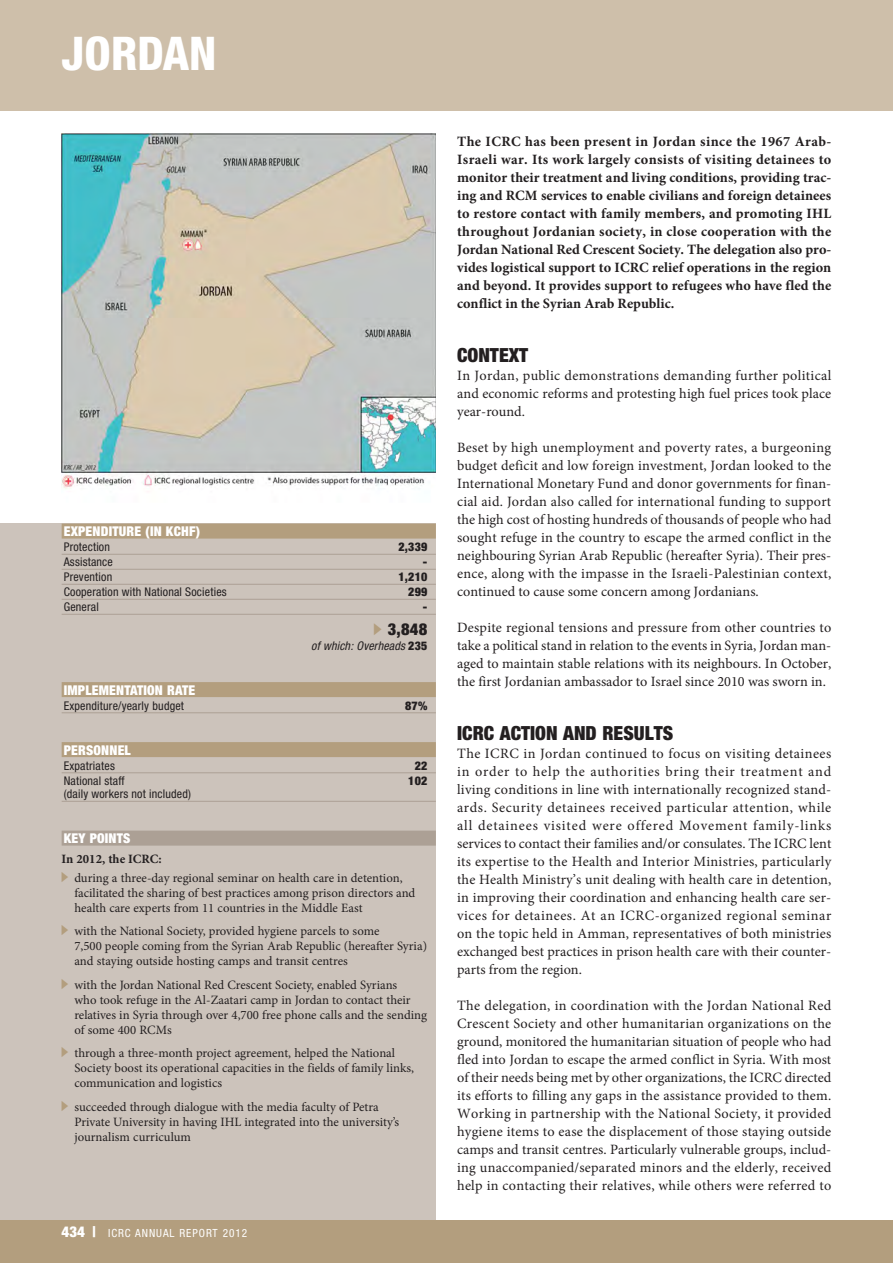
<style>
.page{position:relative;width:893px;height:1263px;background:#fff}
.page>*{position:absolute;margin:0;border:0;box-sizing:border-box;transform-origin:0 0}
.t1{font:800 condensed 46.5px "Helvetica Neue";color:#fff}
.t2{font:900 condensed 19.5px "Helvetica Neue";color:#231f20}
.t3{font:900 condensed 16.5px "Helvetica Neue";color:#231f20}
.t4{font:14.25px/18px "Minion Pro";color:#231f20;text-align:justify}
.t5{font:700 14.25px/18px "Minion Pro";color:#231f20;text-align:justify}
.t6{font:900 condensed 13.5px "Helvetica Neue";letter-spacing:.015em;color:#fff}
.t7{font:12.75px/15px "Minion Pro";color:#231f20}
.t8{font:700 12.75px "Minion Pro";color:#231f20}
.t9{font:condensed 12px "Helvetica Neue";letter-spacing:.015em;color:#231f20}
.t10{font:900 condensed 12px "Helvetica Neue";letter-spacing:.015em;color:#231f20}
.t11{font:italic condensed 12px "Helvetica Neue";letter-spacing:.015em;color:#231f20}
.t12{font:condensed 11.25px "Helvetica Neue";letter-spacing:.085em;color:#fff}
.s1{font-weight:900;font-style:normal}
.s2{font-weight:900;font-size:15px}
</style>
<div class="page">
<div style="left:0;top:0;width:893px;height:111px;background:#cebfaa"></div>
<div style="left:0;top:524px;width:436px;height:739px;background:#ccc3bb"></div>
<div style="left:62px;top:524px;width:374px;height:15px;background:#b39e7e"></div>
<hr style="left:62px;top:554px;width:374px;height:1px;background:#aca095">
<hr style="left:62px;top:569px;width:374px;height:1px;background:#aca095">
<hr style="left:62px;top:584px;width:374px;height:1px;background:#aca095">
<hr style="left:62px;top:599px;width:374px;height:1px;background:#aca095">
<hr style="left:62px;top:614px;width:374px;height:1px;background:#aca095">
<div style="left:62px;top:682px;width:374px;height:15px;background:#b39e7e"></div>
<hr style="left:62px;top:712px;width:374px;height:1px;background:#aca095">
<div style="left:62px;top:742px;width:374px;height:15px;background:#b39e7e"></div>
<hr style="left:62px;top:772px;width:374px;height:1px;background:#aca095">
<hr style="left:62px;top:801px;width:374px;height:1px;background:#aca095">
<div style="left:62px;top:831px;width:374px;height:15px;background:#aca095"></div>
<img style="left:62px;top:134px;width:374px;height:355px">
<div style="left:0;top:1220px;width:893px;height:43px;background:#b39e7e"></div>
<h1 class="t1" style="left:62px;top:36px;width:156px">JORDAN</h1>
<p class="t6" style="left:64px;top:527px;width:138px">EXPENDITURE (IN KCHF)</p>
<p class="t9" style="left:64px;top:543px;width:48px">Protection</p>
<p class="t10" style="left:399px;top:543px;width:30px">2,339</p>
<p class="t9" style="left:64px;top:558px;width:51px">Assistance</p>
<p class="t10" style="left:423px;top:558px;width:6px">-</p>
<p class="t9" style="left:64px;top:573px;width:50px">Prevention</p>
<p class="t10" style="left:399px;top:573px;width:30px">1,210</p>
<p class="t9" style="left:64px;top:588px;width:164px">Cooperation with National Societies</p>
<p class="t10" style="left:408px;top:588px;width:21px">299</p>
<p class="t9" style="left:64px;top:603px;width:37px">General</p>
<p class="t10" style="left:423px;top:603px;width:6px">-</p>
<p class="t3" style="left:388px;top:623px;width:41px">3,848</p>
<p class="t11" style="left:311px;top:641px;width:118px">of which: Overheads <span class="s1">235</span></p>
<p class="t6" style="left:64px;top:685px;width:133px">IMPLEMENTATION RATE</p>
<p class="t9" style="left:64px;top:701px;width:122px">Expenditure/yearly budget</p>
<p class="t10" style="left:405px;top:701px;width:24px">87%</p>
<p class="t6" style="left:64px;top:745px;width:69px">PERSONNEL</p>
<p class="t9" style="left:64px;top:761px;width:53px">Expatriates</p>
<p class="t10" style="left:415px;top:761px;width:14px">22</p>
<p class="t9" style="left:64px;top:776px;width:62px">National staff</p>
<p class="t10" style="left:408px;top:776px;width:21px">102</p>
<p class="t9" style="left:64px;top:790px;width:129px">(daily workers not included)</p>
<p class="t6" style="left:64px;top:834px;width:68px">KEY POINTS</p>
<p class="t8" style="left:62px;top:853px;width:101px">In 2012, the ICRC:</p>
<p class="t7" style="left:74px;top:871px;width:342px">during a three-day regional seminar on health care in detention, facilitated the sharing of best practices among prison directors and health care experts from 11 countries in the Middle East</p>
<p class="t7" style="left:74px;top:925px;width:354px">with the National Society, provided hygiene parcels to some<br>7,500 people coming from the Syrian Arab Republic (hereafter Syria) and staying outside hosting camps and transit centres</p>
<p class="t7" style="left:74px;top:978px;width:354px">with the Jordan National Red Crescent Society, enabled Syrians<br>who took refuge in the Al-Zaatari camp in Jordan to contact their relatives in Syria through over 4,700 free phone calls and the sending of some 400 RCMs</p>
<p class="t7" style="left:74px;top:1047px;width:341px">through a three-month project agreement, helped the National<br>Society boost its operational capacities in the fields of family links, communication and logistics</p>
<p class="t7" style="left:74px;top:1100px;width:326px">succeeded through dialogue with the media faculty of Petra<br>Private University in having IHL integrated into the university’s journalism curriculum</p>
<p class="t12" style="left:62px;top:1229px;width:187px"><span class="s2">434 |</span> ICRC ANNUAL REPORT 2012</p>
<p class="t5" style="left:457px;top:133px;width:376px">The ICRC has been present in Jordan since the 1967 Arab-Israeli war. Its work largely consists of visiting detainees to monitor their treatment and living conditions, providing trac&shy;ing and RCM services to enable civilians and foreign detainees to restore contact with family members, and promoting IHL throughout Jordanian society, in close cooperation with the Jordan National Red Crescent Society. The delegation also pro&shy;vides logistical support to ICRC relief operations in the region and beyond. It provides support to refugees who have fled the conflict in the Syrian Arab Republic.</p>
<h2 class="t2" style="left:457px;top:348px;width:73px">CONTEXT</h2>
<p class="t4" style="left:457px;top:367px;width:376px">In Jordan, public demonstrations demanding further political and economic reforms and protesting high fuel prices took place year-round.</p>
<p class="t4" style="left:457px;top:439px;width:376px">Beset by high unemployment and poverty rates, a burgeoning budget deficit and low foreign investment, Jordan looked to the International Monetary Fund and donor governments for finan&shy;cial aid. Jordan also called for international funding to support the high cost of hosting hundreds of thousands of people who had sought refuge in the country to escape the armed conflict in the neighbouring Syrian Arab Republic (hereafter Syria). Their pres&shy;ence, along with the impasse in the Israeli-Palestinian context, continued to cause some concern among Jordanians.</p>
<p class="t4" style="left:457px;top:619px;width:376px">Despite regional tensions and pressure from other countries to take a political stand in relation to the events in Syria, Jordan man&shy;aged to maintain stable relations with its neighbours. In October, the first Jordanian ambassador to Israel since 2010 was sworn in.</p>
<h2 class="t2" style="left:457px;top:726px;width:218px">ICRC ACTION AND RESULTS</h2>
<p class="t4" style="left:457px;top:745px;width:376px">The ICRC in Jordan continued to focus on visiting detainees in order to help the authorities bring their treatment and living conditions in line with internationally recognized stand&shy;ards. Security detainees received particular attention, while all detainees visited were offered Movement family-links services to contact their families and/or consulates. The ICRC lent its expertise to the Health and Interior Ministries, particularly the Health Ministry’s unit dealing with health care in detention, in improving their coordination and enhancing health care ser&shy;vices for detainees. At an ICRC-organized regional seminar on the topic held in Amman, representatives of both ministries exchanged best practices in prison health care with their counter&shy;parts from the region.</p>
<p class="t4" style="left:457px;top:997px;width:376px">The delegation, in coordination with the Jordan National Red Crescent Society and other humanitarian organizations on the ground, monitored the humanitarian situation of people who had fled into Jordan to escape the armed conflict in Syria. With most of their needs being met by other organizations, the ICRC directed its efforts to filling any gaps in the assistance provided to them.<br>Working in partnership with the National Society, it provided hygiene items to ease the displacement of those staying outside camps and transit centres. Particularly vulnerable groups, includ&shy;ing unaccompanied/separated minors and the elderly, received help in contacting their relatives, while others were referred to</p>
</div>
